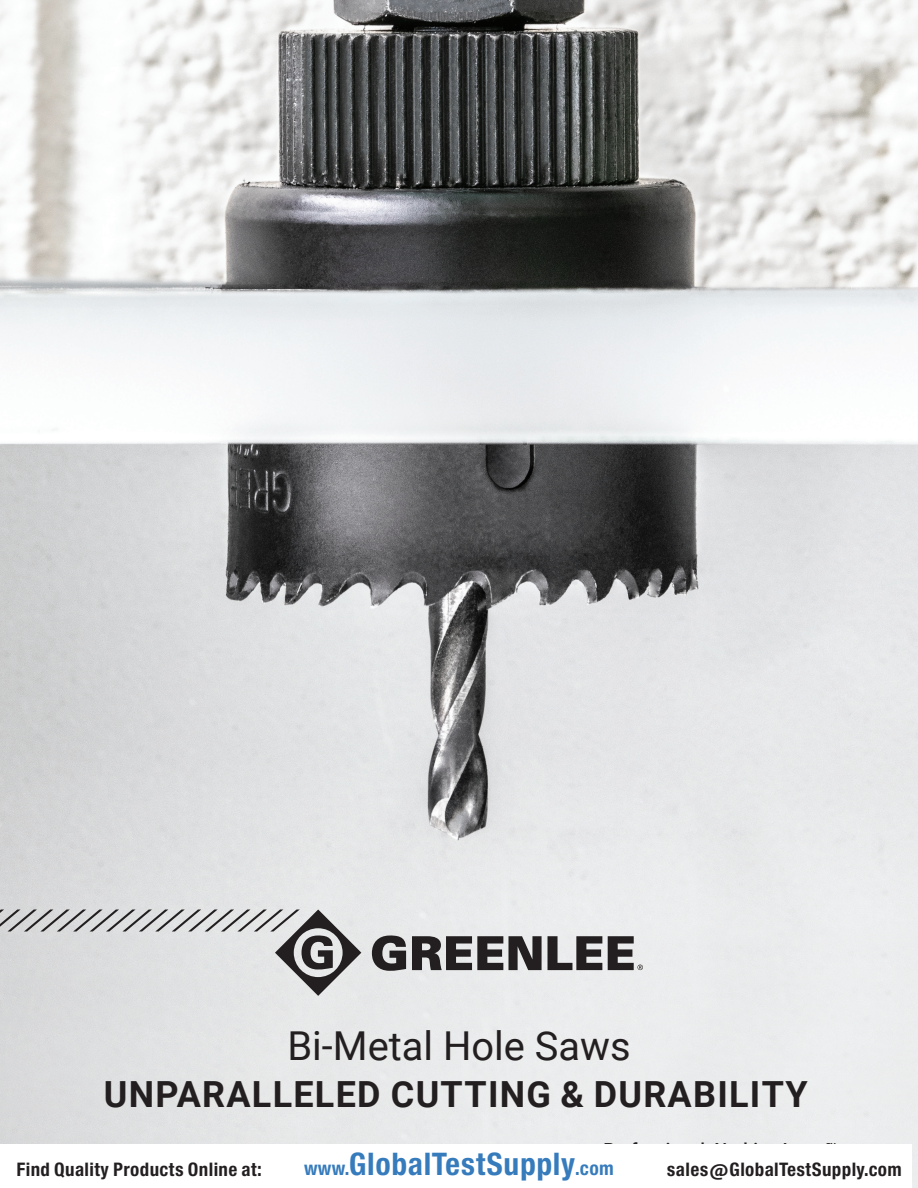
<style>
.page{position:relative;width:918px;height:1188px;background:#fff}
.page>*{position:absolute;margin:0;border:0;box-sizing:border-box;transform-origin:0 0}
.t1{font:39.9px "Roboto";color:#231f20}
.t2{font:700 36px "Roboto";letter-spacing:.035em;color:#231f20}
.t3{font:29.7px "Europa Gro Nr 2 SBOP Bol Con";letter-spacing:.02em;color:#367bbc}
.t4{font:17.85px "Europa Gro Nr 2 SBOP Bol Con";letter-spacing:.02em;color:#231f20}
.s1{font-size:18.3px}
</style>
<div class="page">
<img style="left:0;top:0;width:918px;height:1188px">
<svg style="left:0;top:909px;width:361px;height:87px"></svg>
<svg style="left:412px;top:936px;width:91px;height:34px"></svg>
<svg style="left:509px;top:936px;width:33px;height:34px"></svg>
<svg style="left:548px;top:936px;width:54px;height:34px"></svg>
<svg style="left:608px;top:936px;width:35px;height:34px"></svg>
<svg style="left:372px;top:935px;width:34px;height:36px"></svg>
<div style="left:0;top:1145px;width:911px;height:43px;background:#fff"></div>
<p class="t1" style="left:287px;top:1017px;width:345px">Bi-Metal Hole Saws</p>
<p class="t2" style="left:104px;top:1069px;width:706px">UNPARALLELED CUTTING &amp; DURABILITY</p>
<p class="t4" style="left:16px;top:1159px;width:247px">Find Quality Products Online at:</p>
<h3 class="t3" style="left:304px;top:1147px;width:311px"><span class="s1">www.</span>GlobalTestSupply<span class="s1">.com</span></h3>
<p class="t4" style="left:667px;top:1159px;width:236px">sales@GlobalTestSupply.com</p>
</div>
